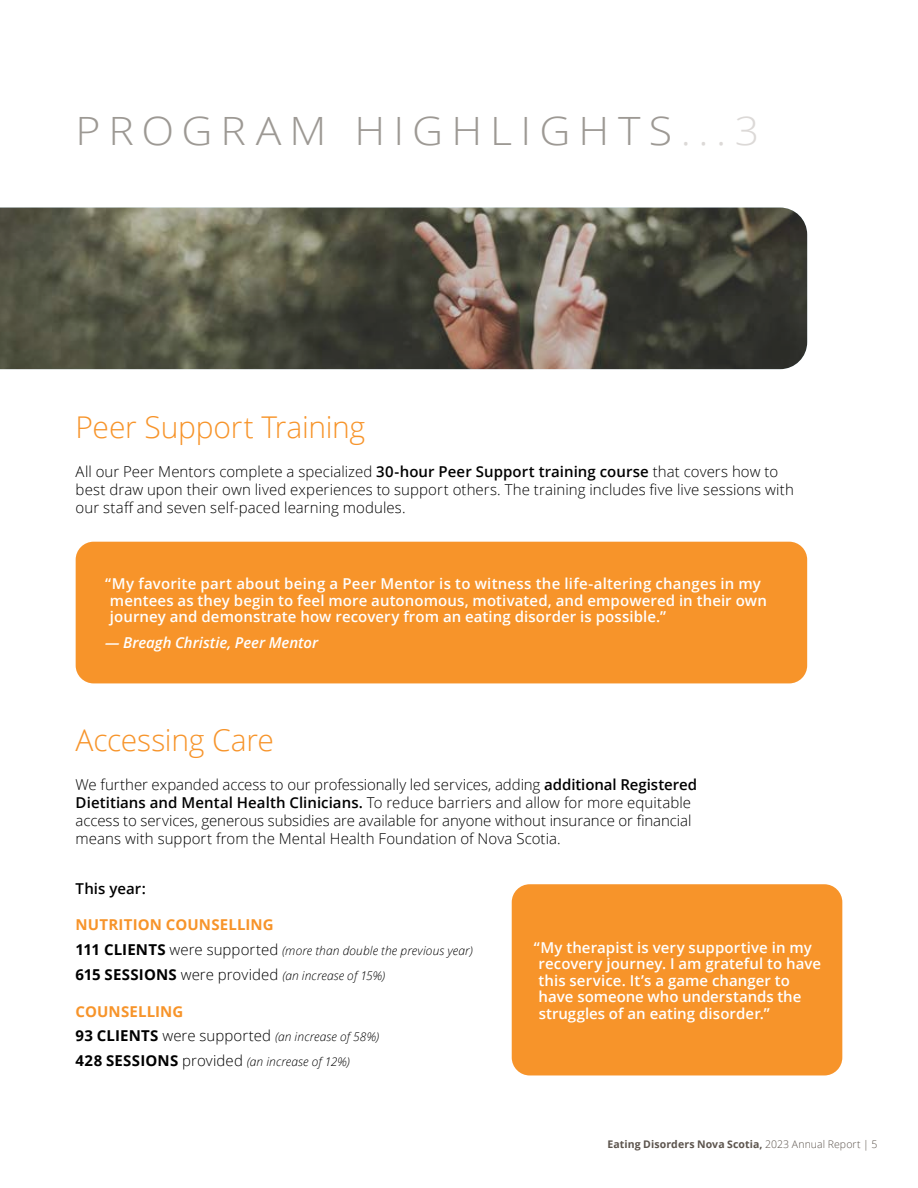
<style>
.page{position:relative;width:918px;height:1188px;background:#fff}
.page>*{position:absolute;margin:0;border:0;box-sizing:border-box;transform-origin:0 0}
.t1{font:300 39px "Open Sans";letter-spacing:.19em;color:#9d9994;scale:1.1 1}
.t2{font:300 30px "Open Sans";letter-spacing:-.01em;color:#f7942a}
.t3{font:300 15px/18px "Open Sans";letter-spacing:.005em;color:#000}
.t4{font:600 15px/16.5px "Open Sans";letter-spacing:.005em;color:#fff}
.t5{font:700 15px "Open Sans";letter-spacing:.01em;color:#f7942a}
.t6{font:italic 600 15px "Open Sans";letter-spacing:-.005em;color:#fff}
.t7{font:600 15px "Open Sans";letter-spacing:.005em;color:#000}
.t8{font:italic 300 12px/24.8px "Open Sans";letter-spacing:.01em;color:#000}
.t9{font:700 10.5px "Open Sans";letter-spacing:.01em;color:#5c544d}
.s1{color:#dcd9d7}
.s2{font-weight:600}
.s3{font-weight:700;font-style:normal;font-size:15px}
.s4{font-style:normal;font-size:15px}
.s5{font-weight:300}
</style>
<div class="page">
<img style="left:0;top:208px;width:807px;height:161px">
<div style="left:76px;top:542px;width:731px;height:141px;background:#f7942a;border-radius:18px"></div>
<div style="left:512px;top:884px;width:330px;height:191px;background:#f7942a;border-radius:18px"></div>
<h1 class="t1" style="left:76px;top:104px;width:623px">PROGRAM HIGHLIGHTS<span class="s1">... 3</span></h1>
<h2 class="t2" style="left:76px;top:407px;width:291px">Peer Support Training</h2>
<p class="t3" style="left:76px;top:463px;width:720px">All our Peer Mentors complete a specialized <span class="s2">30-hour Peer Support training course</span> that covers how to best draw upon their own lived experiences to support others. The training includes five live sessions with our staff and seven self-paced learning modules.</p>
<p class="t4" style="left:110px;top:575px;width:658px;text-indent:-5px">“My favorite part about being a Peer Mentor is to witness the life-altering changes in my mentees as they begin to feel more autonomous, motivated, and empowered in their own journey and demonstrate how recovery from an eating disorder is possible.”</p>
<p class="t6" style="left:105px;top:632px;width:215px">— Breagh Christie, Peer Mentor</p>
<h2 class="t2" style="left:76px;top:719px;width:200px">Accessing Care</h2>
<p class="t3" style="left:76px;top:775px;width:623px">We further expanded access to our professionally led services, adding <span class="s2">additional Registered Dietitians and Mental Health Clinicians.</span> To reduce barriers and allow for more equitable access to services, generous subsidies are available for anyone without insurance or financial means with support from the Mental Health Foundation of Nova Scotia.</p>
<p class="t7" style="left:76px;top:878px;width:72px">This year:</p>
<p class="t5" style="left:76px;top:914px;width:200px">NUTRITION COUNSELLING</p>
<p class="t8" style="left:76px;top:938px;width:399px"><span class="s3">111 CLIENTS</span> <span class="s4">were supported</span> (more than double the previous year)<br><span class="s3">615 SESSIONS</span> <span class="s4">were provided</span> (an increase of 15%)</p>
<p class="t5" style="left:76px;top:1001px;width:109px">COUNSELLING</p>
<p class="t8" style="left:76px;top:1024px;width:305px"><span class="s3">93 CLIENTS</span> <span class="s4">were supported</span> (an increase of 58%)<br><span class="s3">428 SESSIONS</span> <span class="s4">provided</span> (an increase of 12%)</p>
<p class="t4" style="left:538px;top:939px;width:284px;text-indent:-5px">“My therapist is very supportive in my recovery journey. I am grateful to have this service. It’s a game changer to have someone who understands the struggles of an eating disorder.”</p>
<p class="t9" style="left:607px;top:1136px;width:272px">Eating Disorders Nova Scotia, <span class="s5">2023 Annual Report | 5</span></p>
</div>
